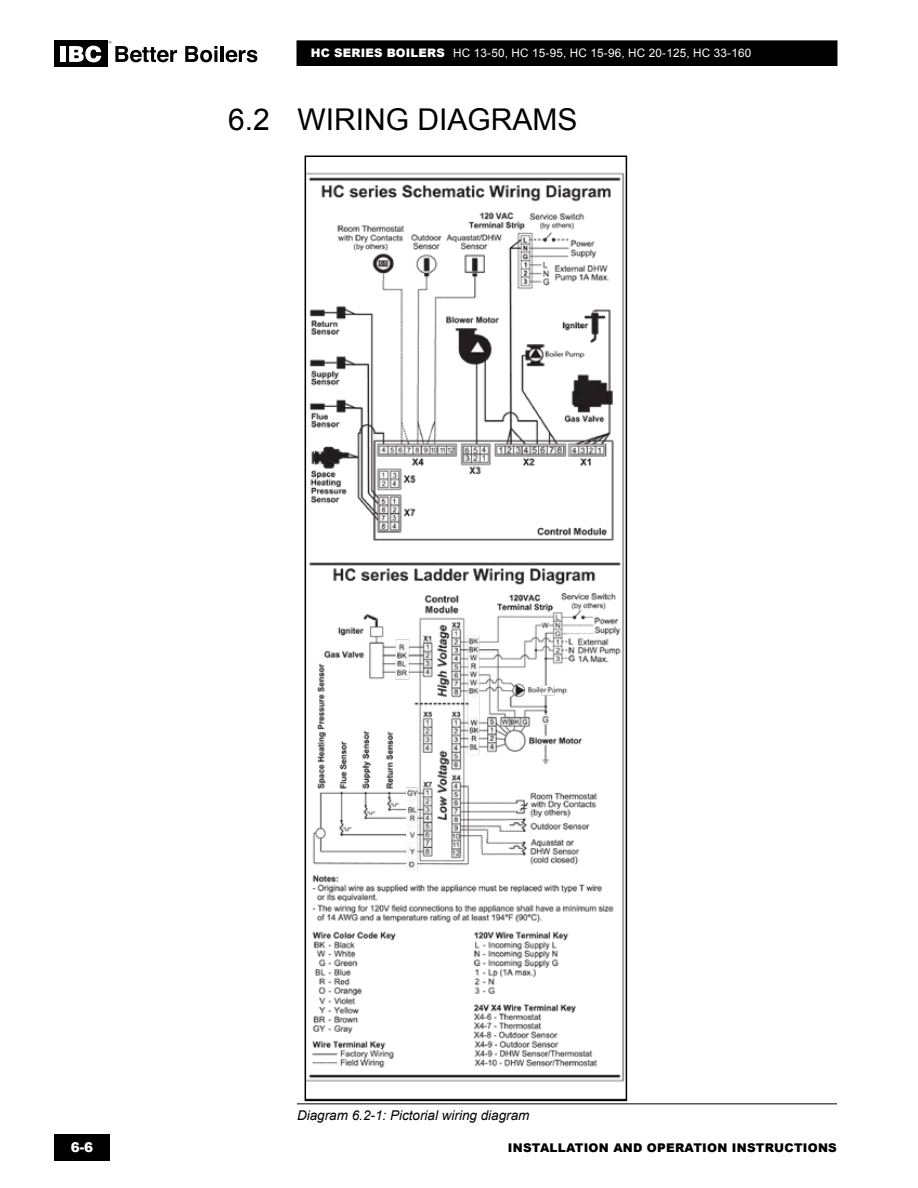
<style>
.page{position:relative;width:918px;height:1188px;background:#fff}
.page>*{position:absolute;margin:0;border:0;box-sizing:border-box;transform-origin:0 0}
.t1{font:30px "Arial";color:#000}
.t2{font:italic 13.5px "Arial";color:#000}
.t3{font:900 13.5px "Arial";color:#fff}
.t4{font:900 12px "Arial";letter-spacing:.02em;color:#000}
.t5{font:11.7px "Arial";letter-spacing:.015em;color:#fff}
.s1{font-weight:900}
</style>
<div class="page">
<div style="left:54px;top:1134px;width:56px;height:27px;background:#000"></div>
<div style="left:297px;top:41px;width:540px;height:24px;background:#000"></div>
<div style="left:297px;top:40px;width:540px;height:26px;border:1px solid #000"></div>
<div style="left:54px;top:40px;width:54px;height:28px;background:#000"></div>
<div style="left:61px;top:46px;width:5px;height:16px;background:#fff"></div>
<svg style="left:69px;top:46px;width:32px;height:16px"></svg>
<svg style="left:185px;top:46px;width:32px;height:16px"></svg>
<hr style="left:221px;top:46px;width:3px;height:16px;background:#000">
<svg style="left:226px;top:50px;width:31px;height:12px"></svg>
<svg style="left:109px;top:41px;width:68px;height:21px"></svg>
<hr style="left:297px;top:1104px;width:540px;height:1px;background:#000">
<img style="left:308px;top:172px;width:316px;height:910px">
<div style="left:305px;top:156px;width:322px;height:945px;border:2px solid #000"></div>
<p class="t5" style="left:311px;top:46px;width:442px"><span class="s1">HC SERIES BOILERS</span> HC 13-50, HC 15-95, HC 15-96, HC 20-125, HC 33-160</p>
<h1 class="t1" style="left:228px;top:100px;width:351px">6.2 WIRING DIAGRAMS</h1>
<p class="t2" style="left:297px;top:1107px;width:234px">Diagram 6.2-1: Pictorial wiring diagram</p>
<p class="t3" style="left:71px;top:1138px;width:24px">6-6</p>
<p class="t4" style="left:508px;top:1139px;width:331px">INSTALLATION AND OPERATION INSTRUCTIONS</p>
</div>
